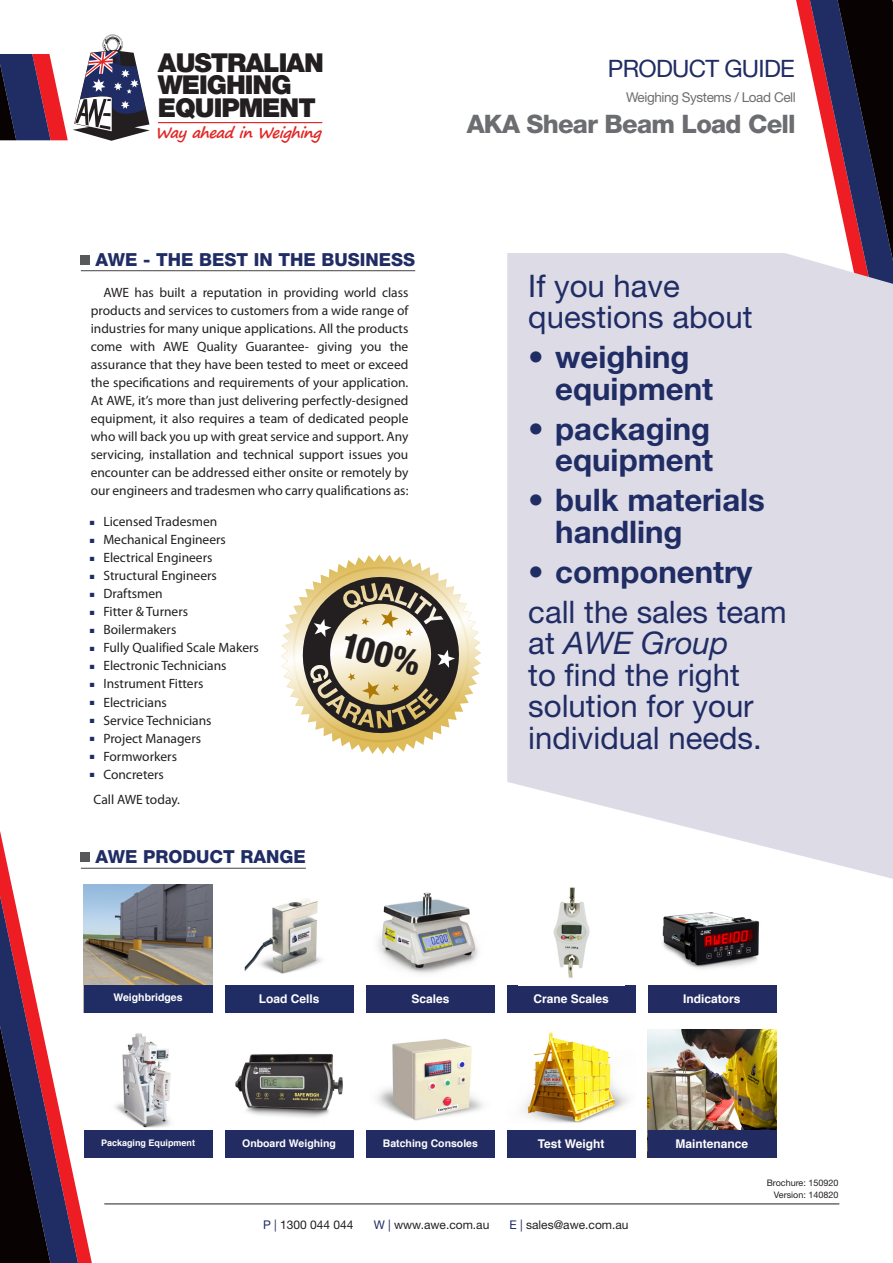
<style>
.page{position:relative;width:893px;height:1263px;background:#fff}
.page>*{position:absolute;margin:0;border:0;box-sizing:border-box;transform-origin:0 0}
.t1{font:800 condensed 35.55px "Helvetica Neue LT Std";color:#231f20}
.t2{font:31.05px/31.5px "Helvetica Neue LT Std";color:#202c64}
.t3{font:700 31.05px/31.5px "Helvetica Neue LT Std";color:#202c64}
.t4{font:900 26.1px/22.6px "Helvetica Neue LT Std";letter-spacing:-.04em;color:#231f20}
.t5{font:800 25.5px "Helvetica Neue LT Std";letter-spacing:-.03em;color:#6c6d70}
.t6{font:24px "Helvetica Neue LT Std";letter-spacing:-.03em;color:#202c64}
.t7{font:800 18px "Helvetica Neue LT Std";color:#202c64}
.t8{font:italic 700 14.85px "Segoe Print";color:#e12725}
.t9{font:13.5px/18px "Myriad Pro";color:#231f20;text-align:justify}
.t10{font:13.5px "Helvetica Neue LT Std";letter-spacing:-.03em;color:#6c6d70}
.t11{font:700 12px "Helvetica";color:#fff}
.t12{font:12px "Helvetica Neue LT Std";color:#231f20}
.t13{font:700 10.5px "Helvetica";color:#fff}
.t14{font:9px "Helvetica Neue LT Std";color:#231f20}
.t15{font:700 9px "Helvetica";color:#fff}
.s1{font-family:"Arial";font-size:9px;color:#202c64}
.s2{font-style:italic}
.s3{color:#202c64}
</style>
<div class="page">
<svg style="left:803px;top:0;width:90px;height:253px"></svg>
<svg style="left:65px;top:852px;width:26px;height:411px"></svg>
<svg style="left:0;top:831px;width:65px;height:432px"></svg>
<hr style="left:104px;top:1204px;width:735px;height:1px;background:#231f20">
<hr style="left:158px;top:122px;width:164px;height:1px;background:#e12725">
<svg style="left:0;top:35px;width:150px;height:106px"></svg>
<img style="left:648px;top:1029px;width:128px;height:101px">
<img style="left:523px;top:1032px;width:106px;height:91px">
<img style="left:377px;top:1039px;width:106px;height:82px">
<img style="left:235px;top:1054px;width:108px;height:64px">
<img style="left:84px;top:1029px;width:87px;height:101px">
<img style="left:662px;top:912px;width:98px;height:57px">
<img style="left:377px;top:892px;width:102px;height:82px">
<img style="left:244px;top:898px;width:78px;height:76px">
<img style="left:84px;top:884px;width:128px;height:101px">
<hr style="left:81px;top:270px;width:334px;height:1px;background:#57585a">
<div style="left:81px;top:255px;width:9px;height:9px;background:#57585a"></div>
<hr style="left:81px;top:868px;width:225px;height:1px;background:#57585a">
<div style="left:81px;top:853px;width:9px;height:9px;background:#57585a"></div>
<div style="left:84px;top:985px;width:128px;height:28px;background:#202c64"></div>
<div style="left:225px;top:985px;width:128px;height:28px;background:#202c64"></div>
<div style="left:366px;top:985px;width:128px;height:28px;background:#232c62"></div>
<div style="left:507px;top:985px;width:128px;height:28px;background:#232c62"></div>
<div style="left:648px;top:985px;width:128px;height:28px;background:#232c62"></div>
<div style="left:84px;top:1130px;width:128px;height:28px;background:#232c62"></div>
<div style="left:225px;top:1130px;width:128px;height:28px;background:#232c62"></div>
<div style="left:366px;top:1130px;width:128px;height:28px;background:#232c62"></div>
<div style="left:507px;top:1130px;width:128px;height:28px;background:#232c62"></div>
<div style="left:648px;top:1130px;width:128px;height:28px;background:#232c62"></div>
<svg style="left:507px;top:253px;width:386px;height:626px;background:#dedde7"></svg>
<svg style="left:281px;top:555px;width:200px;height:199px"></svg>
<img style="left:553px;top:887px;width:37px;height:91px">
<h3 class="t4" style="left:158px;top:51px;width:167px">AUSTRALIAN<br>WEIGHING<br>EQUIPMENT</h3>
<p class="t8" style="left:155px;top:119px;width:167px">WayaheadinWeig hing</p>
<p class="t7" style="left:96px;top:249px;width:321px">AWE - THE BEST IN THE BUSINESS</p>
<p class="t9" style="left:91px;top:283px;width:319px;text-indent:13px">AWE has built a reputation in providing world class products and services to customers from a wide range of industries for many unique applications. All the products come with AWE Quality Guarantee- giving you the assurance that they have been tested to meet or exceed the specifications and requirements of your application.<br>At AWE, it’s more than just delivering perfectly-designed equipment, it also requires a team of dedicated people who will back you up with great service and support. Any servicing, installation and technical support issues you encounter can be addressed either onsite or remotely by our engineers and tradesmen who carry qualifications as:</p>
<p class="t9" style="left:89px;top:513px;width:129px"><span class="s1">■</span> Licensed Tradesmen</p>
<p class="t9" style="left:89px;top:531px;width:138px"><span class="s1">■</span> Mechanical Engineers</p>
<p class="t9" style="left:89px;top:549px;width:125px"><span class="s1">■</span> Electrical Engineers</p>
<p class="t9" style="left:89px;top:567px;width:129px"><span class="s1">■</span> Structural Engineers</p>
<p class="t9" style="left:89px;top:585px;width:75px"><span class="s1">■</span> Draftsmen</p>
<p class="t9" style="left:89px;top:603px;width:100px"><span class="s1">■</span> Fitter &amp; Turners</p>
<p class="t9" style="left:89px;top:621px;width:88px"><span class="s1">■</span> Boilermakers</p>
<p class="t9" style="left:89px;top:639px;width:171px"><span class="s1">■</span> Fully Qualified Scale Makers</p>
<p class="t9" style="left:89px;top:657px;width:139px"><span class="s1">■</span> Electronic Technicians</p>
<p class="t9" style="left:89px;top:675px;width:116px"><span class="s1">■</span> Instrument Fitters</p>
<p class="t9" style="left:89px;top:693px;width:79px"><span class="s1">■</span> Electricians</p>
<p class="t9" style="left:89px;top:711px;width:124px"><span class="s1">■</span> Service Technicians</p>
<p class="t9" style="left:89px;top:729px;width:113px"><span class="s1">■</span> Project Managers</p>
<p class="t9" style="left:89px;top:747px;width:89px"><span class="s1">■</span> Formworkers</p>
<p class="t9" style="left:89px;top:765px;width:76px"><span class="s1">■</span> Concreters</p>
<p class="t9" style="left:94px;top:790px;width:88px">Call AWE today.</p>
<p class="t7" style="left:96px;top:846px;width:212px">AWE PRODUCT RANGE</p>
<p class="t1" style="left:347px;top:622px;width:82px;rotate:14deg">100%</p>
<h3 class="t6" style="left:608px;top:54px;width:188px">PRODUCT GUIDE</h3>
<p class="t10" style="left:626px;top:89px;width:171px">Weighing Systems / Load Cell</p>
<h3 class="t5" style="left:467px;top:109px;width:331px">AKA Shear Beam Load Cell</h3>
<p class="t2" style="left:528px;top:269px;width:226px">If you have questions about</p>
<p class="t3" style="left:555px;top:341px;width:159px;text-indent:-27px">• weighing equipment</p>
<p class="t3" style="left:528px;top:412px;width:186px;text-align:right">• packaging equipment</p>
<p class="t3" style="left:555px;top:484px;width:211px;text-indent:-27px">• bulk materials handling</p>
<p class="t3" style="left:528px;top:555px;width:226px">• componentry</p>
<p class="t2" style="left:528px;top:595px;width:260px">call the sales team at <span class="s2">AWE Group<br></span>to find the right solution for your individual needs.</p>
<p class="t13" style="left:113px;top:989px;width:71px">Weighbridges</p>
<p class="t11" style="left:259px;top:989px;width:62px">Load Cells</p>
<p class="t11" style="left:411px;top:989px;width:40px">Scales</p>
<p class="t11" style="left:533px;top:989px;width:77px">Crane Scales</p>
<p class="t11" style="left:683px;top:989px;width:59px">Indicators</p>
<p class="t15" style="left:101px;top:1136px;width:96px">Packaging Equipment</p>
<p class="t13" style="left:242px;top:1134px;width:95px">Onboard Weighing</p>
<p class="t13" style="left:383px;top:1134px;width:97px">Batching Consoles</p>
<p class="t11" style="left:538px;top:1134px;width:68px">Test Weight</p>
<p class="t12" style="left:263px;top:1217px;width:92px"><span class="s3">P |</span> 1300 044 044</p>
<p class="t12" style="left:374px;top:1217px;width:117px"><span class="s3">W |</span> www.awe.com.au</p>
<p class="t12" style="left:509px;top:1217px;width:121px"><span class="s3">E |</span> sales@awe.com.au</p>
<p class="t11" style="left:676px;top:1134px;width:74px">Maintenance</p>
<p class="t14" style="left:767px;top:1177px;width:73px">Brochure: 150920</p>
<p class="t14" style="left:774px;top:1189px;width:66px">Version: 140820</p>
</div>
